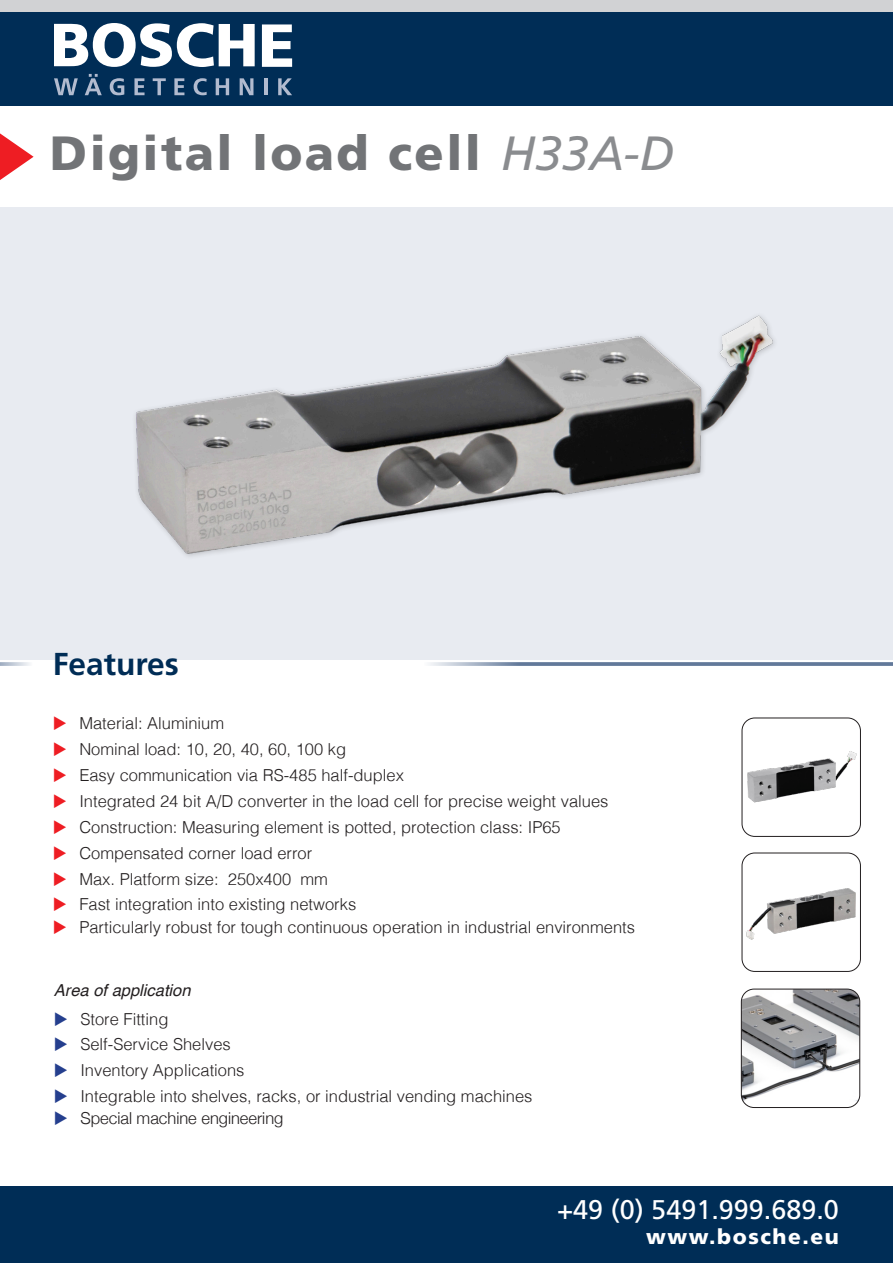
<style>
.page{position:relative;width:893px;height:1263px;background:#fff}
.page>*{position:absolute;margin:0;border:0;box-sizing:border-box;transform-origin:0 0}
.t1{font:900 48px "Frutiger LT Std";letter-spacing:.05em;color:#727477}
.t2{font:700 31.65px "Frutiger LT Std";color:#002d56}
.t3{font:27px "Frutiger LT Std";color:#fff}
.t4{font:900 21px "Frutiger LT Std";letter-spacing:.075em;color:#fff}
.t5{font:300 16.5px "Helvetica";color:#231f20}
.t6{font:300 16.5px "Helvetica Neue";color:#231f20}
.t7{font:italic 16.5px "Helvetica";color:#231f20}
.s1{font-weight:400;font-style:italic;color:#8a8c8f}
.s2{color:#ee1d23}
.s3{color:#253f8e}
</style>
<div class="page">
<div style="left:0;top:0;width:893px;height:21px;background:#d1d2d4"></div>
<div style="left:0;top:12px;width:893px;height:94px;background:#002d56"></div>
<div style="left:0;top:207px;width:893px;height:452px;background:#e8ebf1"></div>
<svg style="left:429px;top:662px;width:464px;height:4px;background:#788ca8"></svg>
<div style="left:0;top:1186px;width:893px;height:77px;background:#002d56"></div>
<svg style="left:0;top:133px;width:34px;height:47px"></svg>
<svg style="left:0;top:662px;width:30px;height:4px"></svg>
<svg style="left:262px;top:24px;width:30px;height:43px"></svg>
<svg style="left:54px;top:23px;width:201px;height:44px"></svg>
<svg style="left:54px;top:78px;width:24px;height:17px"></svg>
<svg style="left:85px;top:74px;width:17px;height:21px"></svg>
<svg style="left:110px;top:78px;width:14px;height:17px"></svg>
<svg style="left:134px;top:78px;width:11px;height:17px"></svg>
<svg style="left:153px;top:78px;width:13px;height:17px"></svg>
<svg style="left:174px;top:78px;width:10px;height:17px"></svg>
<svg style="left:194px;top:78px;width:13px;height:17px"></svg>
<svg style="left:216px;top:78px;width:13px;height:17px"></svg>
<svg style="left:240px;top:78px;width:13px;height:17px"></svg>
<hr style="left:264px;top:78px;width:4px;height:17px;background:#b2bbcf">
<svg style="left:278px;top:78px;width:14px;height:17px"></svg>
<img style="left:742px;top:751px;width:117px;height:78px">
<div style="left:742px;top:718px;width:119px;height:119px;border:1px solid #231f20;border-radius:13px"></div>
<img style="left:742px;top:853px;width:118px;height:87px">
<div style="left:742px;top:853px;width:119px;height:119px;border:1px solid #231f20;border-radius:13px"></div>
<img style="left:135px;top:315px;width:640px;height:242px">
<img style="left:741px;top:989px;width:119px;height:112px">
<div style="left:741px;top:989px;width:119px;height:119px;border:1px solid #231f20;border-radius:13px"></div>
<p class="t1" style="left:50px;top:124px;width:626px">Digital load cell <span class="s1">H33A-D</span></p>
<p class="t2" style="left:53px;top:646px;width:128px">Features</p>
<p class="t5" style="left:53px;top:709px;width:173px"><span class="s2">◆</span> Material: Aluminium</p>
<p class="t5" style="left:53px;top:735px;width:295px"><span class="s2">◆</span> Nominal load: 10, 20, 40, 60, 100 kg</p>
<p class="t5" style="left:53px;top:761px;width:353px"><span class="s2">◆</span> Easy communication via RS-485 half-duplex</p>
<p class="t5" style="left:53px;top:787px;width:557px"><span class="s2">◆</span> Integrated 24 bit A/D converter in the load cell for precise weight values</p>
<p class="t5" style="left:53px;top:813px;width:510px"><span class="s2">◆</span> Construction: Measuring element is potted, protection class: IP65</p>
<p class="t5" style="left:53px;top:839px;width:261px"><span class="s2">◆</span> Compensated corner load error</p>
<p class="t5" style="left:53px;top:865px;width:277px"><span class="s2">◆</span> Max. Platform size: 250x400 mm</p>
<p class="t5" style="left:53px;top:890px;width:305px"><span class="s2">◆</span> Fast integration into existing networks</p>
<p class="t5" style="left:53px;top:913px;width:584px"><span class="s2">◆</span> Particularly robust for tough continuous operation in industrial environments</p>
<p class="t7" style="left:54px;top:977px;width:138px">Area of application</p>
<p class="t5" style="left:54px;top:1005px;width:116px"><span class="s3">◆</span> Store Fitting</p>
<p class="t5" style="left:54px;top:1030px;width:178px"><span class="s3">◆</span> Self-Service Shelves</p>
<p class="t5" style="left:54px;top:1056px;width:192px"><span class="s3">◆</span> Inventory Applications</p>
<p class="t5" style="left:54px;top:1082px;width:480px"><span class="s3">◆</span> Integrable into shelves, racks, or industrial vending machines</p>
<p class="t6" style="left:54px;top:1105px;width:231px"><span class="s3">◆</span> Special machine engineering</p>
<p class="t3" style="left:557px;top:1194px;width:283px">+49 (0) 5491.999.689.0</p>
<p class="t4" style="left:646px;top:1224px;width:194px">www.bosche.eu</p>
</div>
